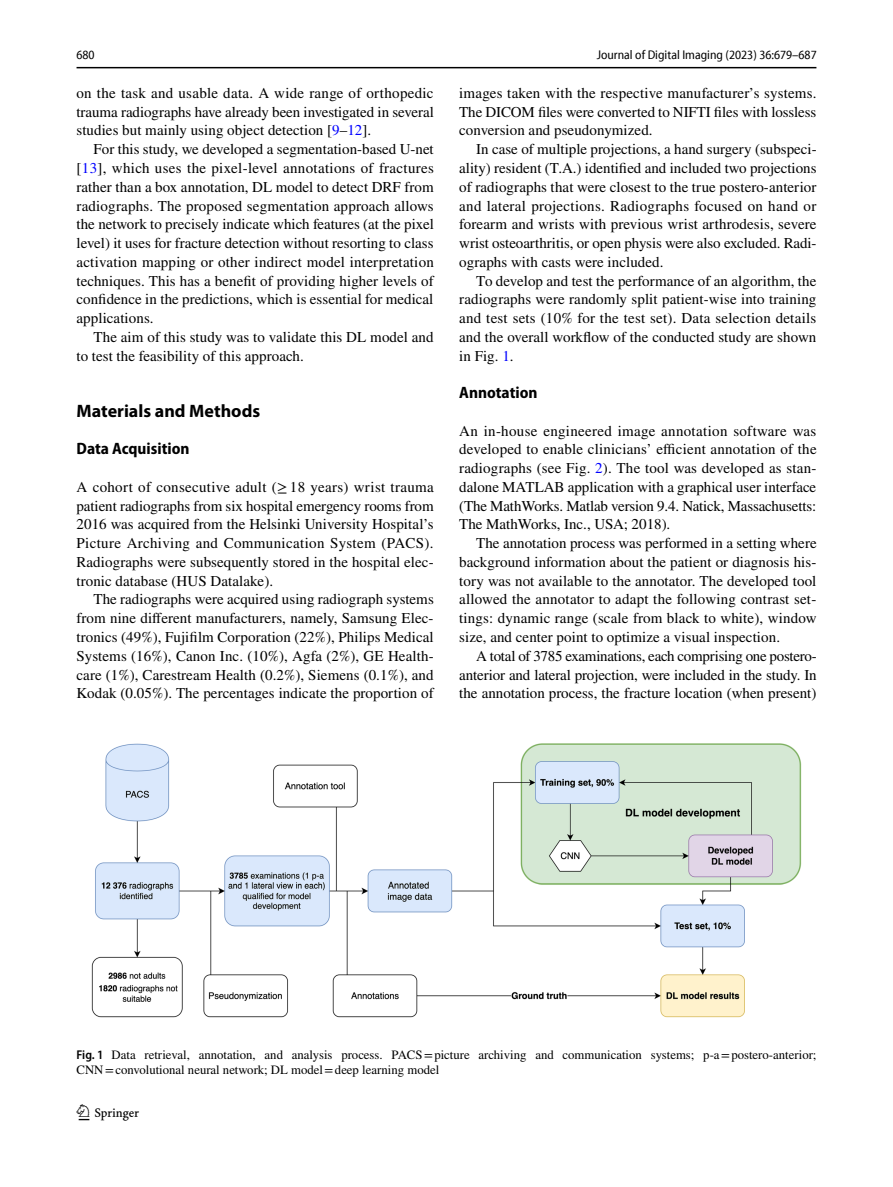
<style>
.page{position:relative;width:893px;height:1187px;background:#fff}
.page>*{position:absolute;margin:0;border:0;box-sizing:border-box;transform-origin:0 0}
.t1{font:22.5px "Springnew Regular 2";color:#000}
.t2{font:700 18px "Myriad Pro";color:#000}
.t3{font:700 semi-condensed 16.5px "Myriad Pro";color:#000}
.t4{font:15px/18.8px "STIX";letter-spacing:.005em;color:#000;text-align:justify}
.t5{font:12.75px/15px "STIX";color:#000}
.t6{font:semi-condensed 12.75px "Myriad Pro Unic";color:#000}
.s1{color:#00f}
.s2{font-family:"Myriad Pro";font-weight:600;font-stretch:semi-condensed}
</style>
<div class="page">
<hr style="left:77px;top:67px;width:739px;height:1px;background:#000">
<img style="left:91px;top:743px;width:711px;height:275px">
<p class="t6" style="left:76px;top:50px;width:20px">680</p>
<p class="t6" style="left:597px;top:50px;width:221px">Journal of Digital Imaging (2023) 36:679–687</p>
<p class="t4" style="left:77px;top:84px;width:359px">on the task and usable data. A wide range of orthopedic trauma radiographs have already been investigated in several studies but mainly using object detection [<span class="s1">9</span>–<span class="s1">12</span>].</p>
<p class="t4" style="left:77px;top:141px;width:359px;text-indent:17px">For this study, we developed a segmentation-based U-net [<span class="s1">13</span>], which uses the pixel-level annotations of fractures rather than a box annotation, DL model to detect DRF from radiographs. The proposed segmentation approach allows the network to precisely indicate which features (at the pixel level) it uses for fracture detection without resorting to class activation mapping or other indirect model interpretation techniques. This has a benefit of providing higher levels of confidence in the predictions, which is essential for medical applications.</p>
<p class="t4" style="left:77px;top:328px;width:359px;text-indent:17px">The aim of this study was to validate this DL model and to test the feasibility of this approach.</p>
<p class="t2" style="left:77px;top:399px;width:185px">Materials and Methods</p>
<p class="t3" style="left:77px;top:439px;width:115px">Data Acquisition</p>
<p class="t4" style="left:77px;top:478px;width:359px">A cohort of consecutive adult (≥18 years) wrist trauma patient radiographs from six hospital emergency rooms from 2016 was acquired from the Helsinki University Hospital’s Picture Archiving and Communication System (PACS).<br>Radiographs were subsequently stored in the hospital elec&shy;tronic database (HUS Datalake).</p>
<p class="t4" style="left:77px;top:591px;width:359px;text-indent:17px">The radiographs were acquired using radiograph systems from nine different manufacturers, namely, Samsung Elec&shy;tronics (49%), Fujifilm Corporation (22%), Philips Medical Systems (16%), Canon Inc. (10%), Agfa (2%), GE Health&shy;care (1%), Carestream Health (0.2%), Siemens (0.1%), and Kodak (0.05%). The percentages indicate the proportion of</p>
<p class="t4" style="left:459px;top:84px;width:359px">images taken with the respective manufacturer’s systems.<br>The DICOM files were converted to NIFTI files with lossless conversion and pseudonymized.</p>
<p class="t4" style="left:459px;top:141px;width:359px;text-indent:17px">In case of multiple projections, a hand surgery (subspeci&shy;ality) resident (T.A.) identified and included two projections of radiographs that were closest to the true postero-anterior and lateral projections. Radiographs focused on hand or forearm and wrists with previous wrist arthrodesis, severe wrist osteoarthritis, or open physis were also excluded. Radi&shy;ographs with casts were included.</p>
<p class="t4" style="left:459px;top:272px;width:359px;text-indent:17px">To develop and test the performance of an algorithm, the radiographs were randomly split patient-wise into training and test sets (10% for the test set). Data selection details and the overall workflow of the conducted study are shown in Fig. <span class="s1">1</span>.</p>
<p class="t3" style="left:459px;top:383px;width:80px">Annotation</p>
<p class="t4" style="left:459px;top:422px;width:359px">An in-house engineered image annotation software was developed to enable clinicians’ efficient annotation of the radiographs (see Fig. <span class="s1">2</span>). The tool was developed as stan&shy;dalone MATLAB application with a graphical user interface (The MathWorks. Matlab version 9.4. Natick, Massachusetts:<br>The MathWorks, Inc., USA; 2018).</p>
<p class="t4" style="left:459px;top:534px;width:359px;text-indent:17px">The annotation process was performed in a setting where background information about the patient or diagnosis his&shy;tory was not available to the annotator. The developed tool allowed the annotator to adapt the following contrast set&shy;tings: dynamic range (scale from black to white), window size, and center point to optimize a visual inspection.</p>
<p class="t4" style="left:459px;top:647px;width:359px;text-indent:17px">A total of 3785 examinations, each comprising one postero&shy;anterior and lateral projection, were included in the study. In the annotation process, the fracture location (when present)</p>
<p class="t5" style="left:77px;top:1047px;width:741px"><span class="s2">Fig. 1</span> Data retrieval, annotation, and analysis process. PACS=picture archiving and communication systems; p-a=postero-anterior;<br>CNN=convolutional neural network; DL model=deep learning model</p>
<h1 class="t1" style="left:79px;top:1104px;width:62px">1 3</h1>
</div>
